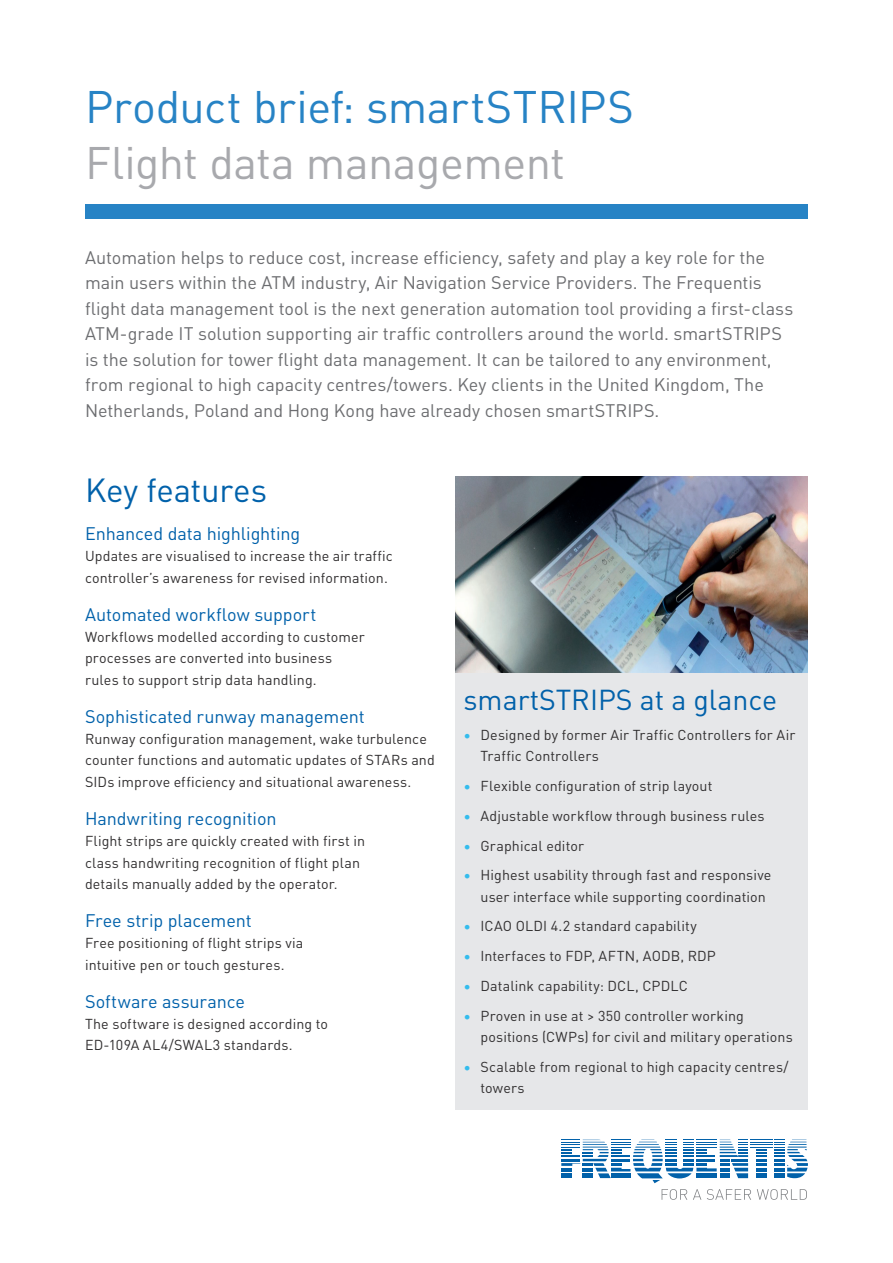
<style>
.page{position:relative;width:893px;height:1263px;background:#fff}
.page>*{position:absolute;margin:0;border:0;box-sizing:border-box;transform-origin:0 0}
._01_FRQ_U1_headline{font:45px "DINOT";letter-spacing:-.005em;color:#2783c5}
._02_FRQ_U1_subheadli{font:45px "DINOT";letter-spacing:-.01em;color:#a8a9ad}
._02_FRQ_I_headline_h{font:33px "DINOT";letter-spacing:-.01em;color:#0161aa}
._02_FRQ_I_headline_h-2{font:28.5px "DINOT";color:#0161aa}
._06_FRQ_I_copy_mediu{font:18px/25.5px "DINOT";letter-spacing:-.005em;color:#6c6d70}
._03_FRQ_I_headline_h{font:18px "DINOT";letter-spacing:-.005em;color:#0161aa}
._07_FRQ_I_copy_norma{font:14.25px/21.3px "DINOT";letter-spacing:.01em;color:#312f30}
.s1{color:#34bced}
</style>
<div class="page">
<svg style="left:662px;top:1189px;width:145px;height:11px"></svg>
<svg style="left:561px;top:1140px;width:247px;height:43px"></svg>
<div style="left:455px;top:654px;width:353px;height:456px;background:#e6e7e9"></div>
<div style="left:85px;top:205px;width:723px;height:14px;background:#2783c5"></div>
<img style="left:455px;top:476px;width:353px;height:196px">
<p class="_01_FRQ_U1_headline" style="left:85px;top:73px;width:550px">Product brief: smartSTRIPS</p>
<p class="_02_FRQ_U1_subheadli" style="left:85px;top:128px;width:482px">Flight data management</p>
<p class="_06_FRQ_I_copy_mediu" style="left:85px;top:243px;width:710px">Automation helps to reduce cost, increase efficiency, safety and play a key role for the main users within the ATM industry, Air Navigation Service Providers. The Frequentis flight data management tool is the next generation automation tool providing a first-class ATM-grade IT solution supporting air traffic controllers around the world. smartSTRIPS is the solution for tower flight data management. It can be tailored to any environment, from regional to high capacity centres/towers. Key clients in the United Kingdom, The Netherlands, Poland and Hong Kong have already chosen smartSTRIPS.</p>
<p class="_02_FRQ_I_headline_h" style="left:85px;top:465px;width:184px">Key features</p>
<p class="_03_FRQ_I_headline_h" style="left:85px;top:520px;width:217px">Enhanced data highlighting</p>
<p class="_07_FRQ_I_copy_norma" style="left:85px;top:545px;width:309px">Updates are visualised to increase the air traffic controller’s awareness for revised information.</p>
<p class="_03_FRQ_I_headline_h" style="left:85px;top:601px;width:233px">Automated workflow support</p>
<p class="_07_FRQ_I_copy_norma" style="left:85px;top:625px;width:281px">Workflows modelled according to customer processes are converted into business rules to support strip data handling.</p>
<p class="_03_FRQ_I_headline_h" style="left:85px;top:703px;width:281px">Sophisticated runway management</p>
<p class="_07_FRQ_I_copy_norma" style="left:85px;top:727px;width:351px">Runway configuration management, wake turbulence counter functions and automatic updates of STARs and<br>SIDs improve efficiency and situational awareness.</p>
<p class="_03_FRQ_I_headline_h" style="left:85px;top:805px;width:193px">Handwriting recognition</p>
<p class="_07_FRQ_I_copy_norma" style="left:85px;top:829px;width:282px">Flight strips are quickly created with first in class handwriting recognition of flight plan details manually added by the operator.</p>
<p class="_03_FRQ_I_headline_h" style="left:85px;top:907px;width:168px">Free strip placement</p>
<p class="_07_FRQ_I_copy_norma" style="left:85px;top:931px;width:220px">Free positioning of flight strips via intuitive pen or touch gestures.</p>
<p class="_03_FRQ_I_headline_h" style="left:85px;top:987px;width:162px">Software assurance</p>
<p class="_07_FRQ_I_copy_norma" style="left:85px;top:1012px;width:245px">The software is designed according to<br>ED-109A AL4/SWAL3 standards.</p>
<p class="_02_FRQ_I_headline_h-2" style="left:463px;top:678px;width:315px">smartSTRIPS at a glance</p>
<p class="_07_FRQ_I_copy_norma" style="left:480px;top:723px;width:316px;text-indent:-17px"><span class="s1">•</span> Designed by former Air Traffic Controllers for Air<br>Traffic Controllers</p>
<p class="_07_FRQ_I_copy_norma" style="left:463px;top:774px;width:251px"><span class="s1">•</span> Flexible configuration of strip layout</p>
<p class="_07_FRQ_I_copy_norma" style="left:463px;top:804px;width:303px"><span class="s1">•</span> Adjustable workflow through business rules</p>
<p class="_07_FRQ_I_copy_norma" style="left:463px;top:834px;width:122px"><span class="s1">•</span> Graphical editor</p>
<p class="_07_FRQ_I_copy_norma" style="left:480px;top:863px;width:292px;text-indent:-17px"><span class="s1">•</span> Highest usability through fast and responsive user interface while supporting coordination</p>
<p class="_07_FRQ_I_copy_norma" style="left:463px;top:914px;width:235px"><span class="s1">•</span> ICAO OLDI 4.2 standard capability</p>
<p class="_07_FRQ_I_copy_norma" style="left:463px;top:944px;width:254px"><span class="s1">•</span> Interfaces to FDP, AFTN, AODB, RDP</p>
<p class="_07_FRQ_I_copy_norma" style="left:463px;top:974px;width:226px"><span class="s1">•</span> Datalink capability: DCL, CPDLC</p>
<p class="_07_FRQ_I_copy_norma" style="left:480px;top:1004px;width:314px;text-indent:-17px"><span class="s1">•</span> Proven in use at &gt; 350 controller working positions (CWPs) for civil and military operations</p>
<p class="_07_FRQ_I_copy_norma" style="left:480px;top:1055px;width:310px;text-indent:-17px"><span class="s1">•</span> Scalable from regional to high capacity centres/ towers</p>
</div>
